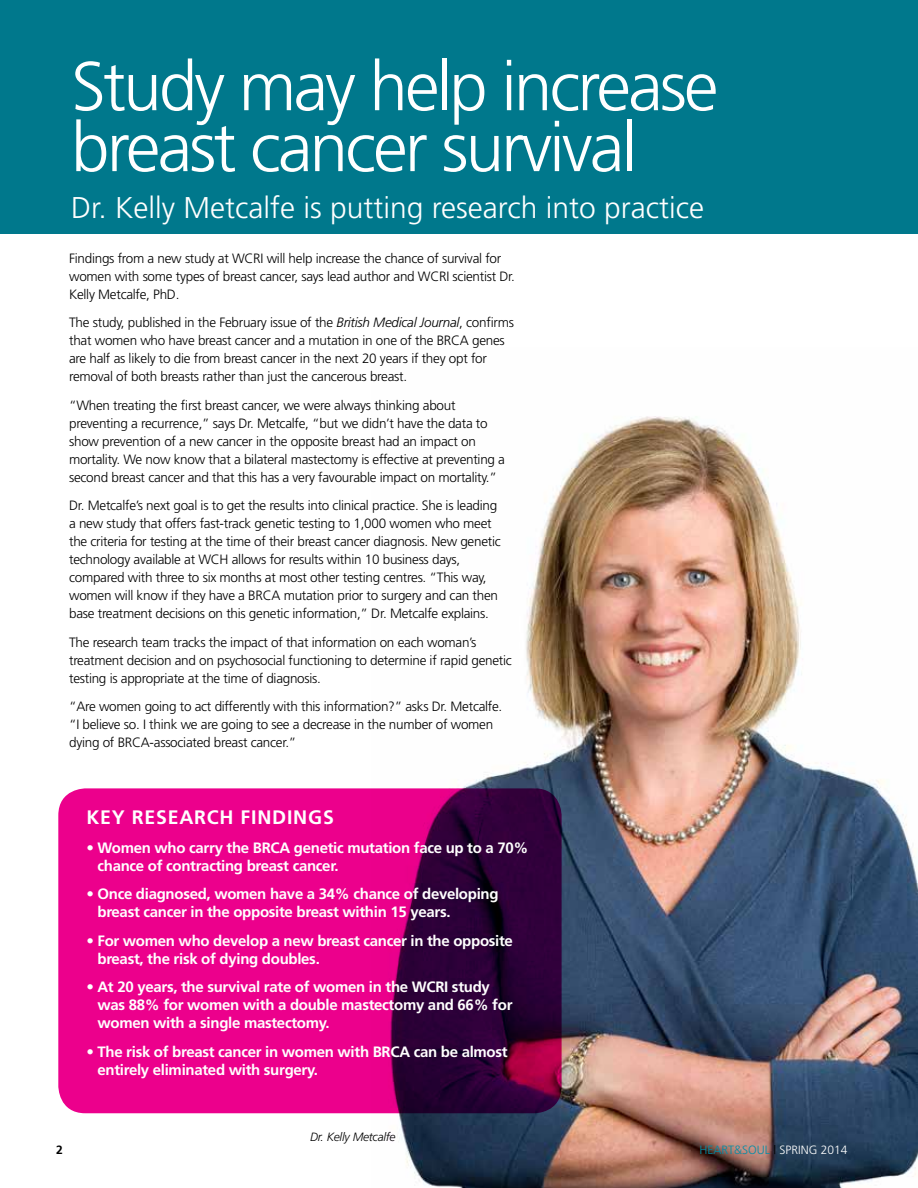
<style>
.page{position:relative;width:918px;height:1188px;background:#fff}
.page>*{position:absolute;margin:0;border:0;box-sizing:border-box;transform-origin:0 0}
.t1{font:300 69px/60.9px "Frutiger";letter-spacing:-.04em;color:#fff}
.t2{font:300 30px "Frutiger";color:#fff}
.t3{font:700 19.5px "Frutiger";letter-spacing:.04em;color:#fff}
.t4{font:700 15px/18px "Frutiger";letter-spacing:-.02em;color:#fff}
.t5{font:300 13.5px/18px "Frutiger";letter-spacing:-.02em;color:#000}
.t6{font:300 12px "Frutiger";color:#008da8}
.t7{font:italic 300 12px "Frutiger";letter-spacing:-.02em;color:#000}
.t8{font:700 12px "Frutiger";color:#000}
.s1{font-style:italic}
.s2{color:#000}
.s3{color:#fff}
</style>
<div class="page">
<div style="left:0;top:0;width:918px;height:233px;background:#00788c"></div>
<img style="left:372px;top:416px;width:546px;height:772px">
<svg style="left:58px;top:788px;width:504px;height:325px;background:#b30172"></svg>
<h1 class="t1" style="left:71px;top:56px;width:649px">Study may help increase breast cancer survival</h1>
<h2 class="t2" style="left:71px;top:191px;width:634px">Dr. Kelly Metcalfe is putting research into practice</h2>
<p class="t5" style="left:69px;top:249px;width:447px">Findings from a new study at WCRI will help increase the chance of survival for women with some types of breast cancer, says lead author and WCRI scientist Dr.<br>Kelly Metcalfe, PhD.</p>
<p class="t5" style="left:69px;top:314px;width:446px">The study, published in the February issue of the <span class="s1">British Medical Journal</span>, confirms that women who have breast cancer and a mutation in one of the BRCA genes are half as likely to die from breast cancer in the next 20 years if they opt for removal of both breasts rather than just the cancerous breast.</p>
<p class="t5" style="left:69px;top:396px;width:437px">“When treating the first breast cancer, we were always thinking about preventing a recurrence,” says Dr. Metcalfe, “but we didn’t have the data to show prevention of a new cancer in the opposite breast had an impact on mortality. We now know that a bilateral mastectomy is effective at preventing a second breast cancer and that this has a very favourable impact on mortality.”</p>
<p class="t5" style="left:69px;top:497px;width:433px">Dr. Metcalfe’s next goal is to get the results into clinical practice. She is leading a new study that offers fast-track genetic testing to 1,000 women who meet the criteria for testing at the time of their breast cancer diagnosis. New genetic technology available at WCH allows for results within 10 business days, compared with three to six months at most other testing centres. “This way, women will know if they have a BRCA mutation prior to surgery and can then base treatment decisions on this genetic information,” Dr. Metcalfe explains.</p>
<p class="t5" style="left:69px;top:633px;width:444px">The research team tracks the impact of that information on each woman’s treatment decision and on psychosocial functioning to determine if rapid genetic testing is appropriate at the time of diagnosis.</p>
<p class="t5" style="left:69px;top:698px;width:435px">“Are women going to act differently with this information?” asks Dr. Metcalfe. “I believe so. I think we are going to see a decrease in the number of women dying of BRCA-associated breast cancer.”</p>
<h3 class="t3" style="left:86px;top:806px;width:249px">KEY RESEARCH FINDINGS</h3>
<p class="t4" style="left:97px;top:838px;width:433px;text-indent:-11px">• Women who carry the BRCA genetic mutation face up to a 70% chance of contracting breast cancer.</p>
<p class="t4" style="left:97px;top:885px;width:403px;text-indent:-11px">• Once diagnosed, women have a 34% chance of developing breast cancer in the opposite breast within 15 years.</p>
<p class="t4" style="left:97px;top:931px;width:417px;text-indent:-11px">• For women who develop a new breast cancer in the opposite breast, the risk of dying doubles.</p>
<p class="t4" style="left:97px;top:978px;width:417px;text-indent:-11px">• At 20 years, the survival rate of women in the WCRI study was 88% for women with a double mastectomy and 66% for women with a single mastectomy.</p>
<p class="t4" style="left:97px;top:1042px;width:412px;text-indent:-11px">• The risk of breast cancer in women with BRCA can be almost entirely eliminated with surgery.</p>
<p class="t7" style="left:310px;top:1130px;width:87px">Dr. Kelly Metcalfe</p>
<p class="t8" style="left:56px;top:1143px;width:8px">2</p>
<p class="t6" style="left:699px;top:1143px;width:150px">HEART&amp;SOUL <span class="s2">|</span> <span class="s3">SPRING 2014</span></p>
</div>
